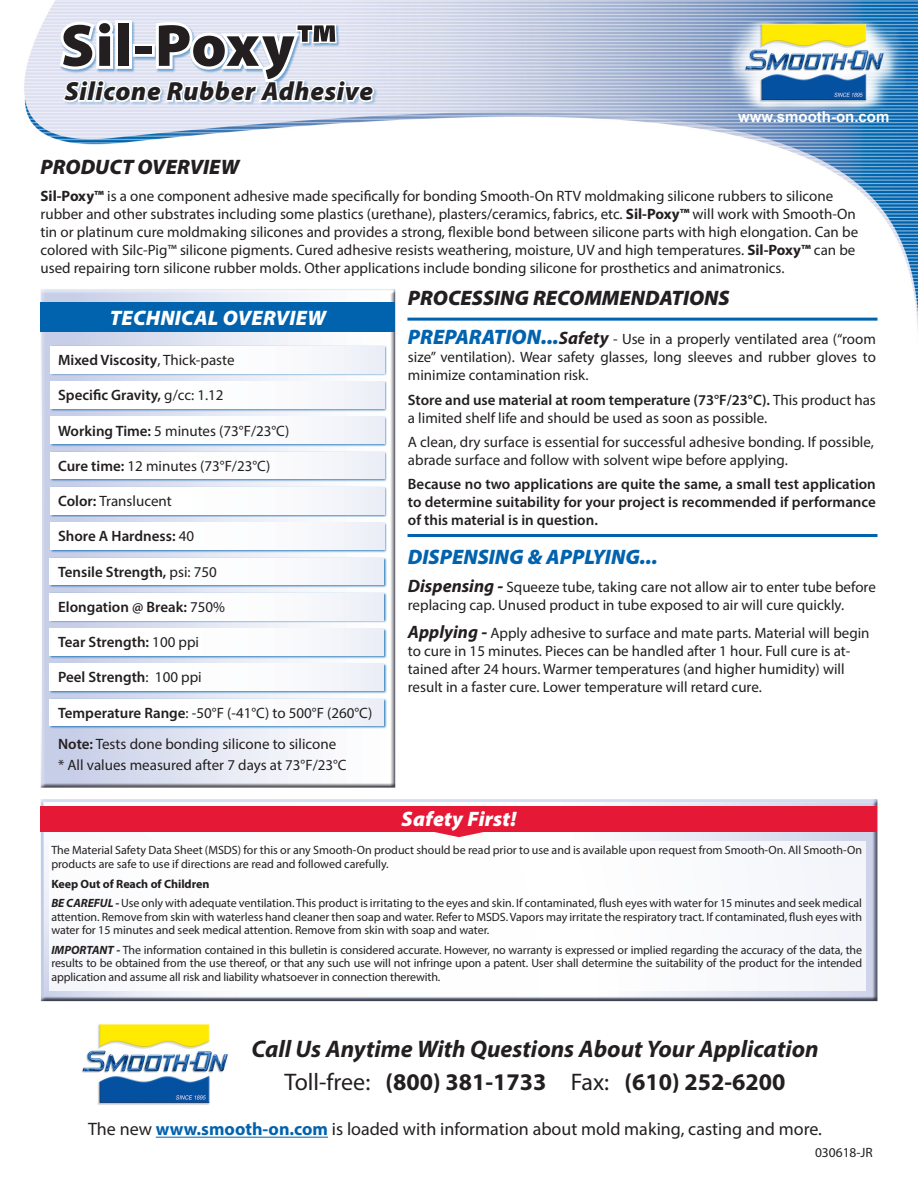
<style>
.page{position:relative;width:918px;height:1188px;background:#fff}
.page>*{position:absolute;margin:0;border:0;box-sizing:border-box;transform-origin:0 0}
.t1{font:900 60px "Myriad Pro";letter-spacing:.025em;color:#231f20}
.t2{font:italic 900 26.25px "Myriad Pro";letter-spacing:.025em;color:#231f20}
.t3{font:italic 700 24px "Myriad Pro";color:#231f20}
.t4{font:700 24px "Myriad Pro";color:#231f20}
.t5{font:italic 900 21px "Myriad Pro";color:#231f20}
.t6{font:italic 900 21px "Myriad Pro";letter-spacing:.01em;color:#fff}
.t7{font:italic 900 21px "Myriad Pro";color:#0162ae}
.t8{font:18px "Myriad Pro";color:#231f20}
.t9{font:15px/18px "Myriad Pro";color:#231f20}
.t10{font:600 15px/18px "Myriad Pro";color:#231f20;text-align:justify}
.t11{font:700 15px "Arial";color:#fff}
.t12{font:13.5px "Myriad Pro";color:#231f20}
.t13{font:12px/13.5px "Myriad Pro";color:#231f20;text-align:justify}
.t14{font:700 12px "Myriad Pro";letter-spacing:-.005em;color:#231f20}
.s1{font-weight:700}
.s2{font-weight:400}
.s3{font-weight:600}
.s4{font-weight:900;font-style:italic;font-size:21px;color:#0162ae}
.s5{font-weight:700;font-style:italic;font-size:18px}
.s6{font-weight:700;font-style:italic}
.s7{font-weight:700;color:#0162ae}
</style>
<div class="page">
<img style="left:24px;top:0;width:894px;height:330px">
<div style="left:63px;top:81px;width:315px;height:25px;background:#d2daec"></div>
<svg style="left:55px;top:0;width:321px;height:104px"></svg>
<img style="left:722px;top:23px;width:186px;height:87px">
<div style="left:39px;top:288px;width:359px;height:502px;background:#231f20;opacity:.75"></div>
<div style="left:40px;top:302px;width:355px;height:30px;background:#0162ae"></div>
<div style="left:49px;top:557px;width:337px;height:31px;background:#0162ae;opacity:.75"></div>
<div style="left:50px;top:558px;width:334px;height:27px;background:linear-gradient(to right,#fff,#f2f4f9)"></div>
<div style="left:49px;top:592px;width:337px;height:31px;background:#0162ae;opacity:.75"></div>
<div style="left:50px;top:593px;width:334px;height:27px;background:linear-gradient(to right,#fff,#f2f4f9)"></div>
<div style="left:49px;top:628px;width:337px;height:30px;background:#0162ae;opacity:.75"></div>
<div style="left:50px;top:629px;width:334px;height:26px;background:linear-gradient(to right,#fff,#f2f4f9)"></div>
<div style="left:49px;top:663px;width:337px;height:31px;background:#0162ae;opacity:.75"></div>
<div style="left:50px;top:664px;width:334px;height:27px;background:linear-gradient(to right,#fff,#f2f4f9)"></div>
<div style="left:49px;top:698px;width:337px;height:31px;background:#0162ae;opacity:.75"></div>
<div style="left:50px;top:699px;width:334px;height:27px;background:linear-gradient(to right,#fff,#f2f4f9)"></div>
<div style="left:50px;top:345px;width:337px;height:31px;background:#0162ae;opacity:.75"></div>
<div style="left:51px;top:346px;width:334px;height:27px;background:linear-gradient(to right,#fff,#f2f4f9)"></div>
<div style="left:50px;top:381px;width:337px;height:30px;background:#0162ae;opacity:.75"></div>
<div style="left:51px;top:382px;width:334px;height:26px;background:linear-gradient(to right,#fff,#f2f4f9)"></div>
<div style="left:50px;top:416px;width:337px;height:31px;background:#0162ae;opacity:.75"></div>
<div style="left:51px;top:417px;width:334px;height:27px;background:linear-gradient(to right,#fff,#f2f4f9)"></div>
<div style="left:50px;top:451px;width:337px;height:31px;background:#0162ae;opacity:.75"></div>
<div style="left:51px;top:452px;width:334px;height:27px;background:linear-gradient(to right,#fff,#f2f4f9)"></div>
<div style="left:50px;top:487px;width:337px;height:30px;background:#0162ae;opacity:.75"></div>
<div style="left:51px;top:488px;width:334px;height:26px;background:linear-gradient(to right,#fff,#f2f4f9)"></div>
<div style="left:50px;top:522px;width:337px;height:31px;background:#0162ae;opacity:.75"></div>
<div style="left:51px;top:523px;width:334px;height:27px;background:linear-gradient(to right,#fff,#f2f4f9)"></div>
<hr style="left:407px;top:318px;width:471px;height:3px;background:#0162ae">
<hr style="left:408px;top:534px;width:470px;height:3px;background:#0162ae">
<div style="left:40px;top:798px;width:839px;height:204px;background:#231f20;opacity:.75"></div>
<div style="left:49px;top:841px;width:817px;height:149px;background:#fff"></div>
<div style="left:40px;top:806px;width:838px;height:25px;background:#e51836"></div>
<svg style="left:406px;top:831px;width:106px;height:6px"></svg>
<img style="left:82px;top:1024px;width:146px;height:81px">
<hr style="left:156px;top:1137px;width:172px;height:1px;background:#0162ae">
<p class="t1" style="left:61px;top:6px;width:277px">Sil-Poxy™</p>
<p class="t2" style="left:65px;top:74px;width:310px">Silicone Rubber Adhesive</p>
<p class="t11" style="left:738px;top:107px;width:153px">www.smooth-on.com</p>
<p class="t5" style="left:40px;top:153px;width:200px">PRODUCT OVERVIEW</p>
<p class="t9" style="left:40px;top:187px;width:819px"><span class="s1">Sil-Poxy™</span> is a one component adhesive made specifically for bonding Smooth-On RTV moldmaking silicone rubbers to silicone rubber and other substrates including some plastics (urethane), plasters/ceramics, fabrics, etc. <span class="s1">Sil-Poxy™</span> will work with Smooth-On tin or platinum cure moldmaking silicones and provides a strong, flexible bond between silicone parts with high elongation. Can be colored with Silc-Pig™ silicone pigments. Cured adhesive resists weathering, moisture, UV and high temperatures. <span class="s1">Sil-Poxy™</span> can be used repairing torn silicone rubber molds. Other applications include bonding silicone for prosthetics and animatronics.</p>
<p class="t6" style="left:110px;top:304px;width:218px">TECHNICAL OVERVIEW</p>
<p class="t10" style="left:58px;top:351px;width:178px">Mixed Viscosity<span class="s2">, Thick-paste</span></p>
<p class="t10" style="left:58px;top:386px;width:167px">Specific Gravity, <span class="s2">g/cc: 1.12</span></p>
<p class="t9" style="left:58px;top:421px;width:233px"><span class="s3">Working Time:</span> 5 minutes (73°F/23°C)</p>
<p class="t9" style="left:58px;top:457px;width:214px"><span class="s3">Cure time:</span> 12 minutes (73°F/23°C)</p>
<p class="t9" style="left:58px;top:492px;width:115px"><span class="s3">Color:</span> Translucent</p>
<p class="t10" style="left:58px;top:527px;width:138px">Shore A Hardness: <span class="s2">40</span></p>
<p class="t10" style="left:58px;top:562px;width:160px">Tensile Strength, <span class="s2">psi: 750</span></p>
<p class="t10" style="left:58px;top:598px;width:169px">Elongation @ Break: <span class="s2">750%</span></p>
<p class="t10" style="left:58px;top:633px;width:143px">Tear Strength: <span class="s2">100 ppi</span></p>
<p class="t10" style="left:58px;top:668px;width:145px">Peel Strength<span class="s2">: 100 ppi</span></p>
<p class="t9" style="left:58px;top:697px;width:316px;line-height:31.5px"><span class="s3">Temperature Range</span>: -50°F (-41°C) to 500°F (260°C)<br><span class="s3">Note:</span> Tests done bonding silicone to silicone</p>
<p class="t9" style="left:58px;top:756px;width:290px">* All values measured after 7 days at 73°F/23°C</p>
<p class="t5" style="left:408px;top:284px;width:323px">PROCESSING RECOMMENDATIONS</p>
<p class="t9" style="left:408px;top:330px;width:470px;text-align:justify"><span class="s4">PREPARATION...</span><span class="s5">Safety</span> - Use in a properly ventilated area (“room size” ventilation). Wear safety glasses, long sleeves and rubber gloves to minimize contamination risk.</p>
<p class="t9" style="left:408px;top:390px;width:470px"><span class="s3">Store and use material at room temperature (73°F/23°C).</span> This product has a limited shelf life and should be used as soon as possible.</p>
<p class="t9" style="left:408px;top:433px;width:467px">A clean, dry surface is essential for successful adhesive bonding. If possible, abrade surface and follow with solvent wipe before applying.</p>
<p class="t10" style="left:408px;top:475px;width:470px">Because no two applications are quite the same, a small test application to determine suitability for your project is recommended if performance of this material is in question.</p>
<p class="t7" style="left:408px;top:543px;width:251px">DISPENSING &amp; APPLYING...</p>
<p class="t9" style="left:408px;top:578px;width:469px"><span class="s5">Dispensing -</span> Squeeze tube, taking care not allow air to enter tube before replacing cap. Unused product in tube exposed to air will cure quickly.</p>
<p class="t9" style="left:408px;top:624px;width:463px"><span class="s5">Applying -</span> Apply adhesive to surface and mate parts. Material will begin to cure in 15 minutes. Pieces can be handled after 1 hour. Full cure is at&shy;tained after 24 hours. Warmer temperatures (and higher humidity) will result in a faster cure. Lower temperature will retard cure.</p>
<p class="t6" style="left:402px;top:805px;width:116px">Safety First!</p>
<p class="t13" style="left:51px;top:843px;width:812px">The Material Safety Data Sheet (MSDS) for this or any Smooth-On product should be read prior to use and is available upon request from Smooth-On. All Smooth-On products are safe to use if directions are read and followed carefully.</p>
<p class="t14" style="left:51px;top:876px;width:160px">Keep Out of Reach of Children</p>
<p class="t13" style="left:51px;top:896px;width:812px"><span class="s6">BE CAREFUL -</span> Use only with adequate ventilation. This product is irritating to the eyes and skin. If contaminated, flush eyes with water for 15 minutes and seek medical attention. Remove from skin with waterless hand cleaner then soap and water. Refer to MSDS. Vapors may irritate the respiratory tract. If contaminated, flush eyes with water for 15 minutes and seek medical attention. Remove from skin with soap and water.</p>
<p class="t13" style="left:51px;top:943px;width:812px"><span class="s6">IMPORTANT -</span> The information contained in this bulletin is considered accurate. However, no warranty is expressed or implied regarding the accuracy of the data, the results to be obtained from the use thereof, or that any such use will not infringe upon a patent. User shall determine the suitability of the product for the intended application and assume all risk and liability whatsoever in connection therewith.</p>
<p class="t3" style="left:251px;top:1034px;width:569px">Call Us Anytime With Questions About Your Application</p>
<p class="t4" style="left:284px;top:1067px;width:503px"><span class="s2">Toll-free:</span> (800) 381-1733 <span class="s2">Fax:</span> (610) 252-6200</p>
<p class="t8" style="left:88px;top:1118px;width:735px">The new <span class="s7">www.smooth-on.com</span> is loaded with information about mold making, casting and more.</p>
<p class="t12" style="left:815px;top:1144px;width:59px">030618-JR</p>
</div>
